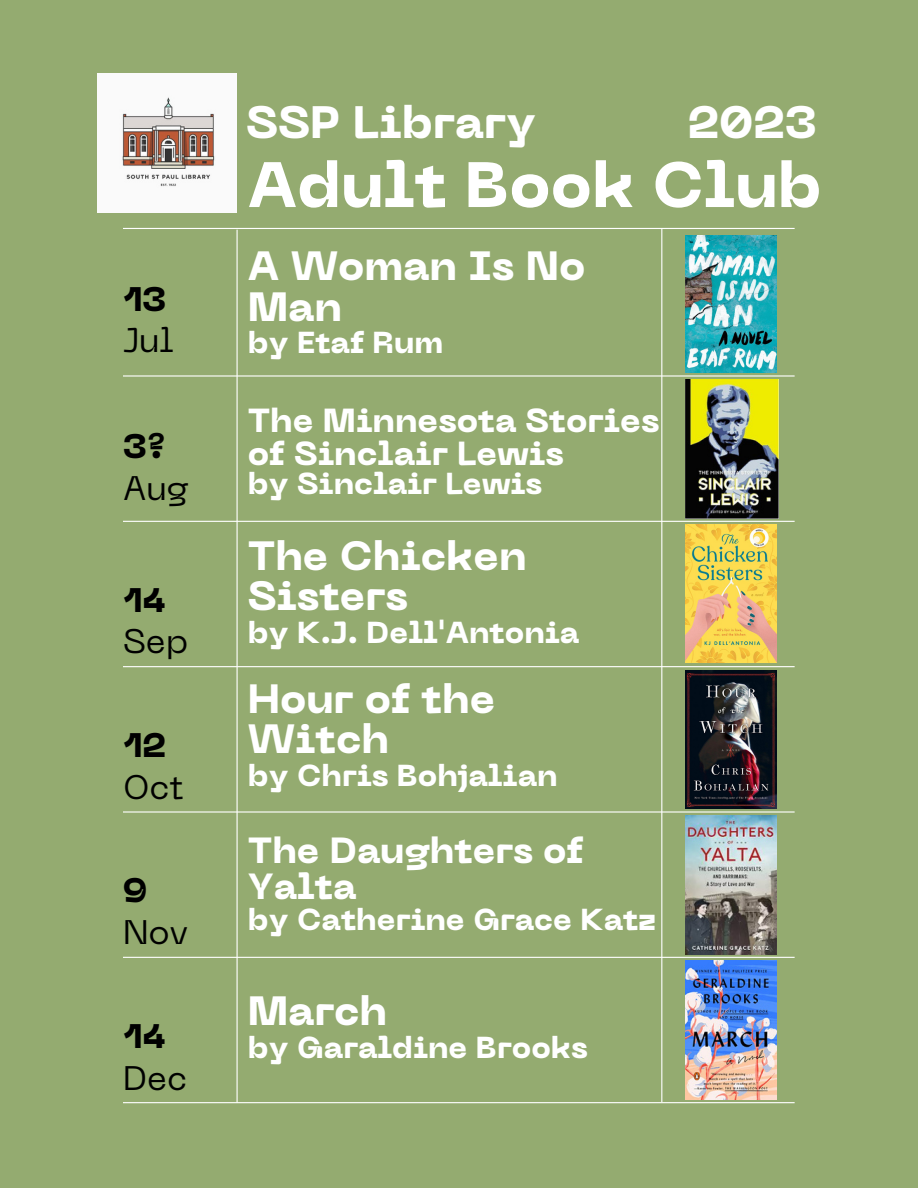
<style>
.page{position:relative;width:918px;height:1188px;background:#94ab70}
.page>*{position:absolute;margin:0;border:0;box-sizing:border-box;transform-origin:0 0}
.t1{font:800 63.6px "PP Neue Machina";color:#fff}
.t2{font:800 45.15px "PP Neue Machina";color:#fff}
.t3{font:800 40.65px/40.5px "PP Neue Machina";color:#fff}
.t4{font:800 36.15px/36px "PP Neue Machina";color:#fff}
.t5{font:33.9px "PP Neue Machina";color:#000}
.t6{font:800 33.9px "PP Neue Machina";color:#000}
.t7{font:800 33.15px/32.7px "PP Neue Machina";color:#fff}
.t8{font:800 30.15px "PP Neue Machina";color:#fff}
</style>
<div class="page">
<hr style="left:237px;top:230px;width:1px;height:873px;background:#fff">
<hr style="left:661px;top:229px;width:1px;height:873px;background:#fff">
<hr style="left:123px;top:1102px;width:672px;height:1px;background:#fff">
<hr style="left:123px;top:375px;width:672px;height:2px;background:#fff">
<hr style="left:123px;top:228px;width:672px;height:1px;background:#fff">
<hr style="left:123px;top:521px;width:672px;height:1px;background:#fff">
<hr style="left:123px;top:666px;width:672px;height:1px;background:#fff">
<hr style="left:123px;top:811px;width:672px;height:2px;background:#fff">
<hr style="left:123px;top:957px;width:672px;height:1px;background:#fff">
<img style="left:685px;top:379px;width:94px;height:139px">
<img style="left:685px;top:524px;width:91px;height:139px">
<img style="left:685px;top:671px;width:91px;height:137px">
<img style="left:685px;top:815px;width:91px;height:140px">
<img style="left:685px;top:235px;width:91px;height:137px">
<img style="left:97px;top:73px;width:140px;height:140px">
<img style="left:685px;top:960px;width:91px;height:140px">
<p class="t6" style="left:123px;top:286px;width:45px">13</p>
<p class="t5" style="left:123px;top:327px;width:52px">Jul</p>
<p class="t6" style="left:123px;top:433px;width:44px">3?</p>
<p class="t5" style="left:123px;top:475px;width:67px">Aug</p>
<p class="t6" style="left:123px;top:587px;width:45px">14</p>
<p class="t5" style="left:123px;top:629px;width:67px">Sep</p>
<p class="t6" style="left:123px;top:732px;width:45px">12</p>
<p class="t5" style="left:123px;top:774px;width:63px">Oct</p>
<p class="t6" style="left:123px;top:877px;width:26px">9</p>
<p class="t5" style="left:123px;top:919px;width:67px">Nov</p>
<p class="t6" style="left:123px;top:1023px;width:45px">14</p>
<p class="t5" style="left:123px;top:1065px;width:66px">Dec</p>
<h2 class="t2" style="left:246px;top:104px;width:292px">SSP Library</h2>
<h2 class="t2" style="left:688px;top:104px;width:131px">2023</h2>
<h1 class="t1" style="left:248px;top:160px;width:575px">Adult Book Club</h1>
<h3 class="t3" style="left:248px;top:250px;width:339px">A Woman Is No<br>Man</h3>
<p class="t8" style="left:248px;top:331px;width:197px">by Etaf Rum</p>
<p class="t7" style="left:248px;top:408px;width:413px">The Minnesota Stories of Sinclair Lewis</p>
<p class="t8" style="left:248px;top:472px;width:296px">by Sinclair Lewis</p>
<h3 class="t3" style="left:248px;top:539px;width:280px">The Chicken<br>Sisters</h3>
<p class="t8" style="left:248px;top:621px;width:333px">by K.J. Dell'Antonia</p>
<h3 class="t3" style="left:248px;top:682px;width:249px">Hour of the<br>Witch</h3>
<p class="t8" style="left:248px;top:764px;width:311px">by Chris Bohjalian</p>
<p class="t4" style="left:248px;top:835px;width:337px">The Daughters of<br>Yalta</p>
<p class="t8" style="left:248px;top:908px;width:410px">by Catherine Grace Katz</p>
<h3 class="t3" style="left:248px;top:994px;width:141px">March</h3>
<p class="t8" style="left:248px;top:1035px;width:341px">by Garaldine Brooks</p>
</div>
